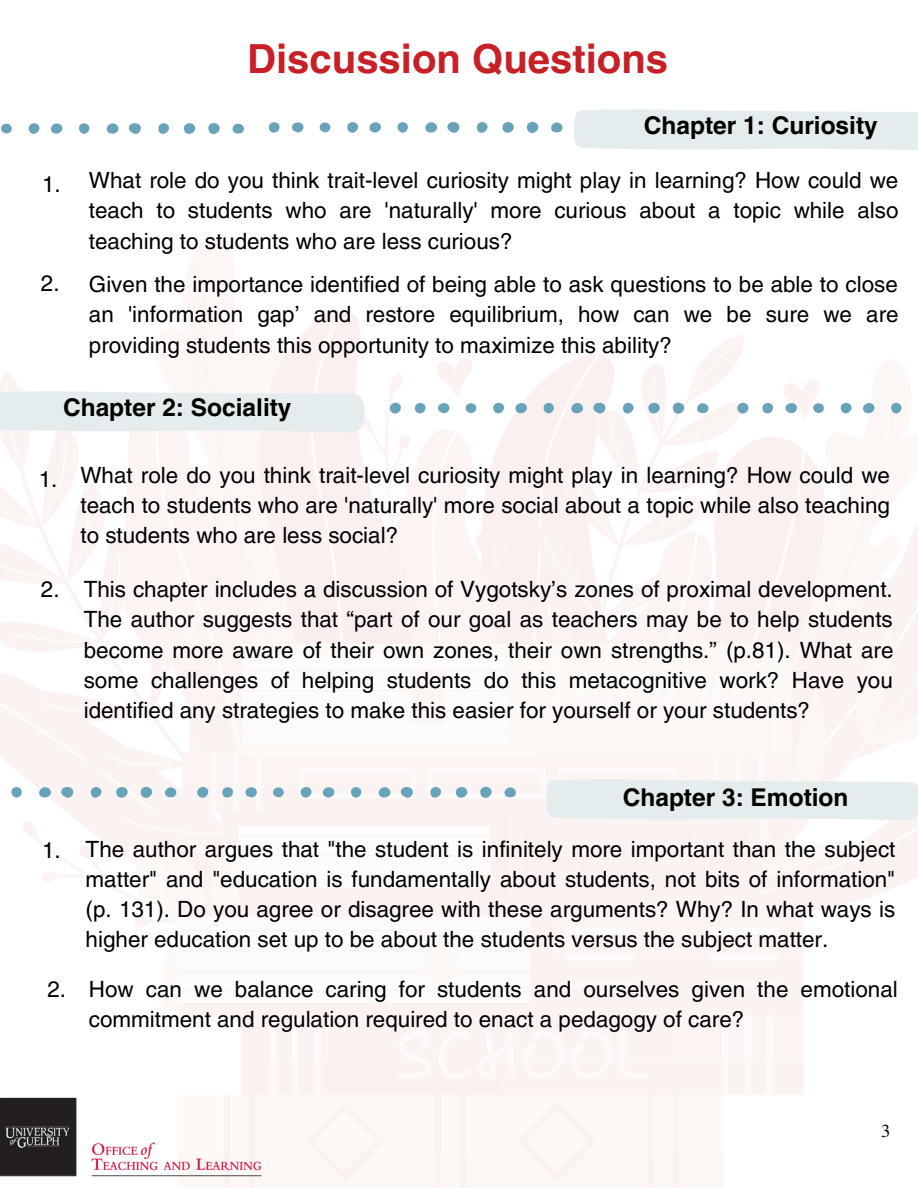
<style>
.page{position:relative;width:918px;height:1188px;background:#fff}
.page>*{position:absolute;margin:0;border:0;box-sizing:border-box;transform-origin:0 0}
.t1{font:700 40.05px "Helvetica LT Pro";color:#c72026}
.t2{font:700 24.45px "Helvetica LT Pro";color:#000}
.t3{font:22.35px/30.3px "Helvetica LT Pro";color:#000;text-align:justify}
.t4{font:18.3px "Te X Gyre Termes";color:#000}
</style>
<div class="page">
<svg style="left:574px;top:109px;width:344px;height:41px;background:#e5edee"></svg>
<svg style="left:0;top:390px;width:365px;height:43px;background:#e6edee"></svg>
<svg style="left:593px;top:403px;width:13px;height:11px"></svg>
<div style="left:673px;top:403px;width:11px;height:11px;background:#69a3b9;border-radius:50%"></div>
<div style="left:648px;top:403px;width:12px;height:10px;background:#69a3b9;border-radius:50%"></div>
<svg style="left:571px;top:403px;width:12px;height:11px"></svg>
<div style="left:390px;top:403px;width:11px;height:11px;background:#69a3b9;border-radius:50%"></div>
<div style="left:515px;top:403px;width:12px;height:10px;background:#69a3b9;border-radius:50%"></div>
<svg style="left:437px;top:403px;width:13px;height:11px"></svg>
<div style="left:623px;top:403px;width:11px;height:10px;background:#69a3b9;border-radius:5px"></div>
<svg style="left:697px;top:403px;width:12px;height:10px"></svg>
<div style="left:493px;top:403px;width:11px;height:10px;background:#69a3b9;border-radius:50%"></div>
<div style="left:415px;top:403px;width:11px;height:10px;background:#69a3b9;border-radius:5px"></div>
<svg style="left:543px;top:403px;width:11px;height:10px"></svg>
<div style="left:466px;top:403px;width:10px;height:10px;background:#69a3b9;border-radius:50%"></div>
<img style="left:0;top:1087px;width:267px;height:100px">
<div style="left:737px;top:403px;width:11px;height:11px;background:#69a3b9;border-radius:50%"></div>
<div style="left:863px;top:403px;width:12px;height:10px;background:#69a3b9;border-radius:50%"></div>
<svg style="left:785px;top:403px;width:12px;height:11px"></svg>
<div style="left:841px;top:403px;width:11px;height:10px;background:#69a3b9;border-radius:50%"></div>
<div style="left:762px;top:403px;width:11px;height:10px;background:#69a3b9;border-radius:5px"></div>
<svg style="left:891px;top:403px;width:11px;height:10px"></svg>
<div style="left:813px;top:403px;width:11px;height:10px;background:#69a3b9;border-radius:50%"></div>
<svg style="left:129px;top:123px;width:12px;height:11px"></svg>
<div style="left:208px;top:123px;width:12px;height:11px;background:#69a3b9;border-radius:50%"></div>
<div style="left:184px;top:123px;width:11px;height:11px;background:#69a3b9;border-radius:50%"></div>
<svg style="left:106px;top:123px;width:13px;height:11px"></svg>
<div style="left:51px;top:123px;width:12px;height:11px;background:#69a3b9;border-radius:50%"></div>
<div style="left:158px;top:123px;width:11px;height:11px;background:#69a3b9;border-radius:5px"></div>
<svg style="left:232px;top:124px;width:12px;height:10px"></svg>
<div style="left:29px;top:123px;width:10px;height:11px;background:#69a3b9;border-radius:50%"></div>
<svg style="left:79px;top:123px;width:10px;height:11px"></svg>
<div style="left:1px;top:124px;width:11px;height:9px;background:#69a3b9;border-radius:50%"></div>
<svg style="left:447px;top:122px;width:13px;height:11px"></svg>
<div style="left:527px;top:122px;width:11px;height:11px;background:#69a3b9;border-radius:50%"></div>
<div style="left:502px;top:122px;width:12px;height:11px;background:#69a3b9;border-radius:50%"></div>
<svg style="left:425px;top:122px;width:12px;height:11px"></svg>
<div style="left:369px;top:122px;width:12px;height:11px;background:#69a3b9;border-radius:50%"></div>
<svg style="left:292px;top:122px;width:12px;height:11px"></svg>
<div style="left:477px;top:122px;width:11px;height:11px;background:#69a3b9;border-radius:5px"></div>
<svg style="left:551px;top:122px;width:12px;height:11px"></svg>
<div style="left:347px;top:122px;width:11px;height:11px;background:#69a3b9;border-radius:50%"></div>
<div style="left:269px;top:122px;width:11px;height:11px;background:#69a3b9;border-radius:5px"></div>
<svg style="left:397px;top:122px;width:11px;height:11px"></svg>
<div style="left:320px;top:123px;width:10px;height:9px;background:#69a3b9;border-radius:50%"></div>
<svg style="left:546px;top:778px;width:372px;height:43px;background:#e6eded"></svg>
<svg style="left:401px;top:787px;width:12px;height:11px"></svg>
<div style="left:480px;top:787px;width:12px;height:11px;background:#69a3b9;border-radius:50%"></div>
<div style="left:456px;top:787px;width:11px;height:11px;background:#69a3b9;border-radius:50%"></div>
<svg style="left:378px;top:787px;width:13px;height:11px"></svg>
<div style="left:197px;top:787px;width:11px;height:11px;background:#69a3b9;border-radius:50%"></div>
<div style="left:323px;top:787px;width:11px;height:11px;background:#69a3b9;border-radius:50%"></div>
<svg style="left:244px;top:787px;width:13px;height:11px"></svg>
<div style="left:430px;top:787px;width:11px;height:11px;background:#69a3b9;border-radius:5px"></div>
<svg style="left:504px;top:787px;width:13px;height:11px"></svg>
<div style="left:301px;top:787px;width:10px;height:11px;background:#69a3b9;border-radius:50%"></div>
<div style="left:222px;top:787px;width:11px;height:11px;background:#69a3b9;border-radius:5px"></div>
<svg style="left:351px;top:787px;width:10px;height:11px"></svg>
<div style="left:273px;top:787px;width:11px;height:10px;background:#69a3b9;border-radius:50%"></div>
<svg style="left:61px;top:787px;width:13px;height:11px"></svg>
<div style="left:141px;top:787px;width:11px;height:11px;background:#69a3b9;border-radius:50%"></div>
<div style="left:116px;top:787px;width:12px;height:11px;background:#69a3b9;border-radius:50%"></div>
<svg style="left:38px;top:787px;width:13px;height:11px"></svg>
<div style="left:91px;top:787px;width:10px;height:11px;background:#69a3b9;border-radius:5px"></div>
<svg style="left:165px;top:787px;width:12px;height:11px"></svg>
<svg style="left:11px;top:787px;width:11px;height:11px"></svg>
<p class="t1" style="left:247px;top:44px;width:422px">Discussion Questions</p>
<p class="t3" style="left:42px;top:171px;width:20px">1.</p>
<p class="t3" style="left:41px;top:270px;width:20px">2.</p>
<p class="t2" style="left:644px;top:117px;width:235px">Chapter 1: Curiosity</p>
<p class="t3" style="left:89px;top:167px;width:811px">What role do you think trait-level curiosity might play in learning? How could we teach to students who are 'naturally' more curious about a topic while also teaching to students who are less curious?</p>
<p class="t3" style="left:89px;top:271px;width:811px">Given the importance identified of being able to ask questions to be able to close an 'information gap’ and restore equilibrium, how can we be sure we are providing students this opportunity to maximize this ability?</p>
<p class="t2" style="left:63px;top:399px;width:230px">Chapter 2: Sociality</p>
<p class="t3" style="left:80px;top:462px;width:811px;text-indent:-42px">1. What role do you think trait-level curiosity might play in learning? How could we teach to students who are 'naturally' more social about a topic while also teaching to students who are less social?</p>
<p class="t3" style="left:84px;top:576px;width:811px">This chapter includes a discussion of Vygotsky’s zones of proximal development.<br>The author suggests that “part of our goal as teachers may be to help students become more aware of their own zones, their own strengths.” (p.81). What are some challenges of helping students do this metacognitive work? Have you identified any strategies to make this easier for yourself or your students?</p>
<p class="t3" style="left:41px;top:576px;width:20px">2.</p>
<p class="t2" style="left:623px;top:788px;width:227px">Chapter 3: Emotion</p>
<p class="t3" style="left:86px;top:836px;width:811px;text-indent:-44px">1. The author argues that "the student is infinitely more important than the subject matter" and "education is fundamentally about students, not bits of information" (p. 131). Do you agree or disagree with these arguments? Why? In what ways is higher education set up to be about the students versus the subject matter.</p>
<p class="t3" style="left:89px;top:976px;width:810px">How can we balance caring for students and ourselves given the emotional commitment and regulation required to enact a pedagogy of care?</p>
<p class="t3" style="left:47px;top:976px;width:20px">2.</p>
<p class="t4" style="left:881px;top:1118px;width:11px">3</p>
</div>
